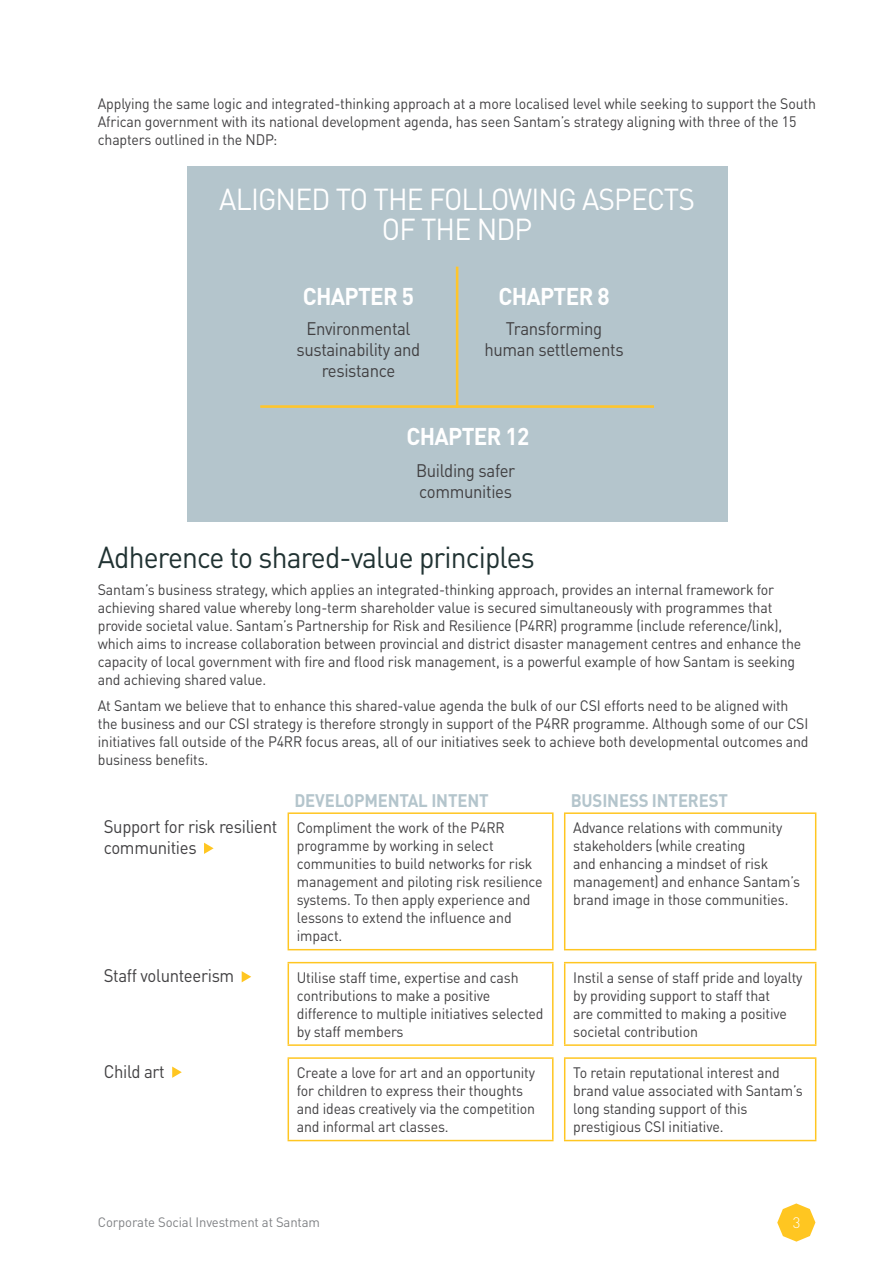
<style>
.page{position:relative;width:893px;height:1263px;background:#fff}
.page>*{position:absolute;margin:0;border:0;box-sizing:border-box;transform-origin:0 0}
.t1{font:30px/30px "DINOT";letter-spacing:-.03em;color:#fff;text-align:center;scale:.94 1}
.t2{font:30px "DINOT";letter-spacing:-.03em;color:#203232;scale:.94 1}
.t3{font:700 24px "DINOT";letter-spacing:-.03em;color:#fff;scale:.94 1}
.t4{font:18px/21px "DINOT";letter-spacing:-.02em;color:#414042;text-align:center;scale:.93 1}
.t5{font:700 18px "DINOT";letter-spacing:-.01em;color:#b4c5cc;scale:.93 1}
.t6{font:15px/18px "DINOT";letter-spacing:-.01em;color:#414042;scale:.94 1}
.t7{font:300 15px "DINOT";color:#fff}
.t8{font:13.5px "DINOT";letter-spacing:-.01em;color:#808285}
</style>
<div class="page">
<svg style="left:777px;top:1203px;width:38px;height:38px"></svg>
<div style="left:187px;top:166px;width:541px;height:355px;background:#b4c5cc"></div>
<hr style="left:260px;top:405px;width:394px;height:3px;background:#ffc52b">
<hr style="left:456px;top:267px;width:2px;height:141px;background:#ffc52b">
<hr style="left:288px;top:962px;width:266px;height:1px;background:#ffc621">
<hr style="left:288px;top:963px;width:1px;height:81px;background:#ffc621">
<hr style="left:552px;top:963px;width:2px;height:81px;background:#ffc621">
<hr style="left:288px;top:1044px;width:266px;height:2px;background:#ffc621">
<hr style="left:288px;top:1057px;width:266px;height:2px;background:#ffc621">
<hr style="left:288px;top:1059px;width:1px;height:81px;background:#ffc621">
<hr style="left:552px;top:1059px;width:2px;height:81px;background:#ffc621">
<hr style="left:288px;top:1140px;width:266px;height:1px;background:#ffc621">
<hr style="left:288px;top:812px;width:266px;height:2px;background:#ffc621">
<hr style="left:288px;top:814px;width:1px;height:135px;background:#ffc621">
<hr style="left:552px;top:814px;width:2px;height:135px;background:#ffc621">
<hr style="left:288px;top:949px;width:266px;height:1px;background:#ffc621">
<hr style="left:564px;top:812px;width:252px;height:2px;background:#ffc621">
<hr style="left:564px;top:814px;width:1px;height:135px;background:#ffc621">
<hr style="left:815px;top:814px;width:1px;height:135px;background:#ffc621">
<hr style="left:564px;top:949px;width:252px;height:1px;background:#ffc621">
<hr style="left:564px;top:962px;width:252px;height:1px;background:#ffc621">
<hr style="left:564px;top:963px;width:1px;height:81px;background:#ffc621">
<hr style="left:815px;top:963px;width:1px;height:81px;background:#ffc621">
<hr style="left:564px;top:1044px;width:252px;height:2px;background:#ffc621">
<hr style="left:564px;top:1057px;width:252px;height:2px;background:#ffc621">
<hr style="left:564px;top:1059px;width:1px;height:81px;background:#ffc621">
<hr style="left:815px;top:1059px;width:1px;height:81px;background:#ffc621">
<hr style="left:564px;top:1140px;width:252px;height:1px;background:#ffc621">
<svg style="left:204px;top:843px;width:10px;height:11px"></svg>
<svg style="left:242px;top:971px;width:9px;height:11px"></svg>
<svg style="left:172px;top:1066px;width:10px;height:12px"></svg>
<p class="t6" style="left:98px;top:95px;width:765px">Applying the same logic and integrated-thinking approach at a more localised level while seeking to support the South<br>African government with its national development agenda, has seen Santam’s strategy aligning with three of the 15 chapters outlined in the NDP:</p>
<h1 class="t1" style="left:219px;top:183px;width:507px">ALIGNED TO THE FOLLOWING ASPECTS<br>OF THE NDP</h1>
<h2 class="t3" style="left:303px;top:281px;width:120px">CHAPTER 5</h2>
<p class="t4" style="left:297px;top:318px;width:135px">Environmental sustainability and resistance</p>
<p class="t4" style="left:484px;top:318px;width:151px">Transforming human settlements</p>
<h2 class="t3" style="left:498px;top:281px;width:120px">CHAPTER 8</h2>
<h2 class="t3" style="left:406px;top:421px;width:132px">CHAPTER 12</h2>
<p class="t4" style="left:416px;top:459px;width:108px;text-align:left">Building safer communities</p>
<h1 class="t2" style="left:98px;top:539px;width:466px">Adherence to shared-value principles</h1>
<p class="t6" style="left:98px;top:580px;width:750px">Santam’s business strategy, which applies an integrated-thinking approach, provides an internal framework for achieving shared value whereby long-term shareholder value is secured simultaneously with programmes that provide societal value. Santam’s Partnership for Risk and Resilience (P4RR) programme (include reference/link), which aims to increase collaboration between provincial and district disaster management centres and enhance the capacity of local government with fire and flood risk management, is a powerful example of how Santam is seeking and achieving shared value.</p>
<p class="t6" style="left:98px;top:697px;width:758px">At Santam we believe that to enhance this shared-value agenda the bulk of our CSI efforts need to be aligned with the business and our CSI strategy is therefore strongly in support of the P4RR programme. Although some of our CSI initiatives fall outside of the P4RR focus areas, all of our initiatives seek to achieve both developmental outcomes and business benefits.</p>
<p class="t5" style="left:294px;top:789px;width:210px">DEVELOPMENTAL INTENT</p>
<p class="t5" style="left:571px;top:789px;width:171px">BUSINESS INTEREST</p>
<p class="t4" style="left:104px;top:816px;width:188px;text-align:left">Support for risk resilient communities</p>
<p class="t6" style="left:297px;top:818px;width:263px">Compliment the work of the P4RR programme by working in select communities to build networks for risk management and piloting risk resilience systems. To then apply experience and lessons to extend the influence and impact.</p>
<p class="t6" style="left:573px;top:818px;width:243px">Advance relations with community stakeholders (while creating<br>and enhancing a mindset of risk management) and enhance Santam’s brand image in those communities.</p>
<p class="t4" style="left:104px;top:965px;width:142px">Staff volunteerism</p>
<p class="t6" style="left:297px;top:968px;width:264px">Utilise staff time, expertise and cash contributions to make a positive difference to multiple initiatives selected by staff members</p>
<p class="t6" style="left:573px;top:968px;width:246px">Instil a sense of staff pride and loyalty by providing support to staff that<br>are committed to making a positive societal contribution</p>
<p class="t4" style="left:104px;top:1060px;width:67px">Child art</p>
<p class="t6" style="left:297px;top:1063px;width:255px">Create a love for art and an opportunity for children to express their thoughts and ideas creatively via the competition and informal art classes.</p>
<p class="t6" style="left:573px;top:1063px;width:246px">To retain reputational interest and brand value associated with Santam’s long standing support of this prestigious CSI initiative.</p>
<p class="t8" style="left:98px;top:1213px;width:224px">Corporate Social Investment at Santam</p>
<p class="t7" style="left:793px;top:1213px;width:9px">3</p>
</div>
